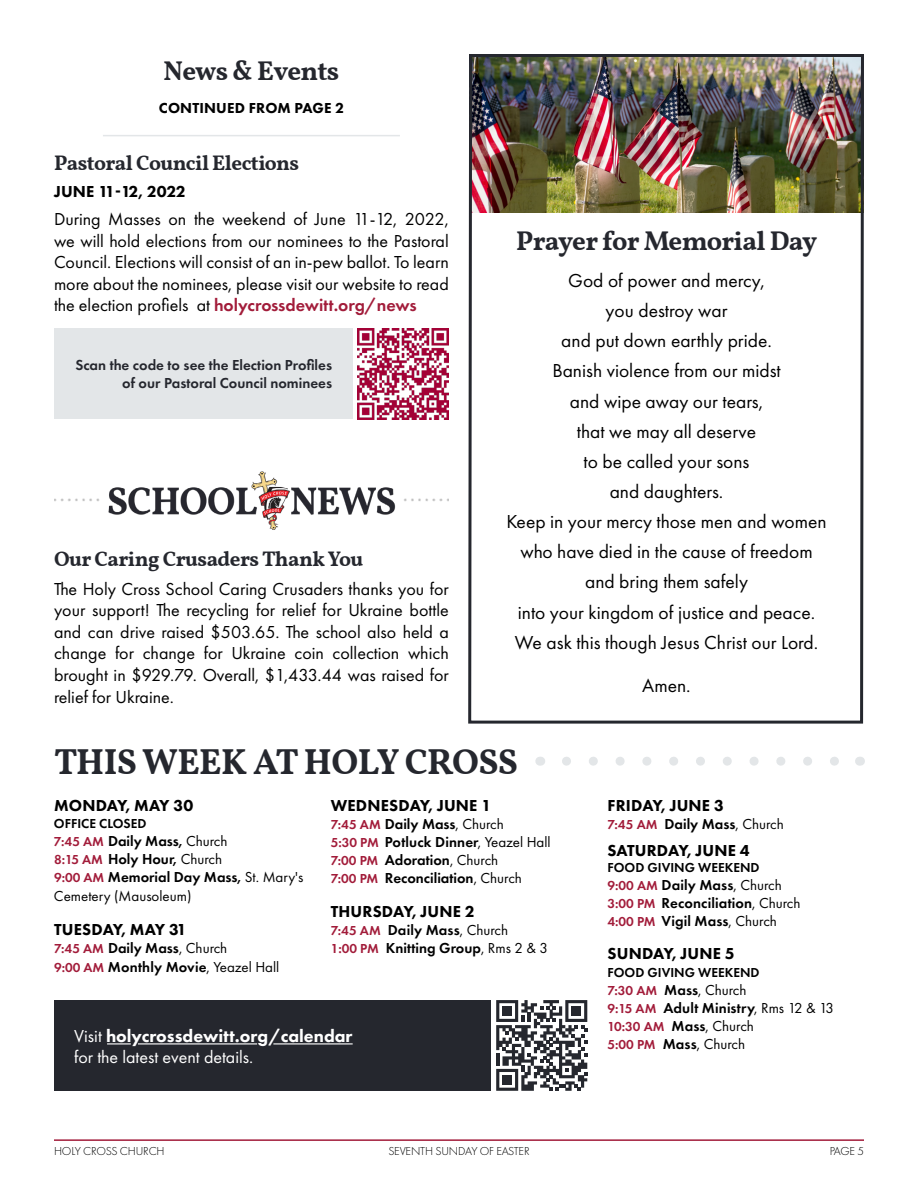
<style>
.page{position:relative;width:918px;height:1188px;background:#fff}
.page>*{position:absolute;margin:0;border:0;box-sizing:border-box;transform-origin:0 0}
.t1{font:700 36px "Vollkorn";letter-spacing:-.015em;color:#25272e}
.t2{font:700 27px "Vollkorn";letter-spacing:-.025em;color:#25272e}
.t3{font:700 21px "Vollkorn";letter-spacing:-.025em;color:#25272e}
.t4{font:19.5px/30.2px "Futura PT";color:#000;text-align:center}
.t5{font:18px/21.6px "Futura PT";color:#000;text-align:justify}
.t6{font:18px/21.6px "Futura PT";color:#fff}
.t7{font:800 16.5px "Futura PT";letter-spacing:.01em;color:#000}
.t8{font:600 15px/18px "Futura PT";color:#000}
.t9{font:600 15px/18px "Futura PT";color:#25272e;text-align:right}
.t10{font:15px "Futura PT";color:#000}
.t11{font:800 15px "Futura PT";letter-spacing:.01em;color:#000}
.t12{font:600 13.5px "Futura PT";color:#000}
.t13{font:600 13.5px "Futura PT";color:#a21c3a}
.t14{font:300 12px "Futura PT";letter-spacing:-.015em;color:#000}
.s1{font-weight:600;color:#a21c3a}
.s2{font-size:13.5px;color:#a21c3a}
.s3{font-weight:400}
.s4{font-weight:800}
.s5{font-size:15px;color:#000}
.s6{font-weight:400;font-size:15px;color:#000}
.s7{font-weight:600;font-size:13.5px;color:#a21c3a}
.s8{font-weight:600}
</style>
<div class="page">
<hr style="left:54px;top:1139px;width:810px;height:2px;background:#a21c3a">
<svg style="left:566px;top:757px;width:273px;height:9px"></svg>
<div style="left:54px;top:1000px;width:437px;height:91px;background:#25272e"></div>
<svg style="left:496px;top:1000px;width:91px;height:91px"></svg>
<svg style="left:107px;top:1043px;width:24px;height:1px"></svg>
<hr style="left:138px;top:1043px;width:119px;height:1px;background:#fff">
<hr style="left:273px;top:1043px;width:80px;height:1px;background:#fff">
<hr style="left:103px;top:135px;width:297px;height:1px;background:#e3e6e8">
<img style="left:468px;top:54px;width:396px;height:670px">
<div style="left:54px;top:328px;width:298px;height:91px;background:#e3e6e8"></div>
<img style="left:358px;top:328px;width:91px;height:91px">
<img style="left:54px;top:471px;width:395px;height:59px">
<h2 class="t2" style="left:163px;top:50px;width:177px">News &amp; Events</h2>
<p class="t11" style="left:159px;top:99px;width:187px">CONTINUED FROM PAGE 2</p>
<p class="t3" style="left:54px;top:147px;width:247px">Pastoral Council Elections</p>
<p class="t7" style="left:54px;top:181px;width:133px">JUNE 11-12, 2022</p>
<p class="t5" style="left:54px;top:208px;width:396px">During Masses on the weekend of June 11-12, 2022, we will hold elections from our nominees to the Pastoral Council. Elections will consist of an in-pew ballot. To learn more about the nominees, please visit our website to read the election profiels at <span class="s1">holycrossdewitt.org/news</span></p>
<p class="t9" style="left:75px;top:356px;width:258px">Scan the code to see the Election Profiles of our Pastoral Council nominees</p>
<p class="t3" style="left:54px;top:543px;width:311px">Our Caring Crusaders Thank You</p>
<p class="t5" style="left:54px;top:578px;width:396px">The Holy Cross School Caring Crusaders thanks you for your support! The recycling for relief for Ukraine bottle and can drive raised $503.65. The school also held a change for change for Ukraine coin collection which brought in $929.79. Overall, $1,433.44 was raised for relief for Ukraine.</p>
<h2 class="t2" style="left:516px;top:221px;width:303px">Prayer for Memorial Day</h2>
<p class="t4" style="left:506px;top:265px;width:322px">God of power and mercy,<br>you destroy war<br>and put down earthly pride.<br>Banish violence from our midst<br>and wipe away our tears,<br>that we may all deserve<br>to be called your sons<br>and daughters.<br>Keep in your mercy those men and women who have died in the cause of freedom and bring them safely<br>into your kingdom of justice and peace.<br>We ask this though Jesus Christ our Lord.</p>
<p class="t4" style="left:642px;top:671px;width:50px">Amen.</p>
<h1 class="t1" style="left:54px;top:734px;width:465px">THIS WEEK AT HOLY CROSS</h1>
<p class="t7" style="left:54px;top:796px;width:141px">MONDAY, MAY 30</p>
<p class="t12" style="left:54px;top:815px;width:94px">OFFICE CLOSED</p>
<p class="t8" style="left:54px;top:831px;width:251px"><span class="s2">7:45 AM</span> Daily Mass, <span class="s3">Church<br></span><span class="s2">8:15 AM</span> Holy Hour, <span class="s3">Church<br></span><span class="s2">9:00 AM</span> Memorial Day Mass, <span class="s3">St. Mary's</span></p>
<p class="t10" style="left:54px;top:887px;width:139px">Cemetery (Mausoleum)</p>
<p class="t7" style="left:54px;top:919px;width:134px">TUESDAY, MAY 31</p>
<p class="t8" style="left:54px;top:938px;width:227px;line-height:19.8px"><span class="s2">7:45 AM</span> Daily Mass<span class="s3">, Church<br></span><span class="s2">9:00 AM</span> Monthly Movie<span class="s3">, Yeazel Hall</span></p>
<p class="t7" style="left:331px;top:796px;width:162px">WEDNESDAY, JUNE 1</p>
<p class="t8" style="left:331px;top:815px;width:222px"><span class="s2">7:45 AM</span> Daily Mass<span class="s3">, Church<br></span><span class="s2">5:30 PM</span> Potluck Dinner<span class="s3">, Yeazel Hall<br></span><span class="s2">7:00 PM</span> Adoration<span class="s3">, Church<br></span><span class="s2">7:00 PM</span> Reconciliation<span class="s3">, Church</span></p>
<p class="t7" style="left:331px;top:901px;width:145px">THURSDAY, JUNE 2</p>
<p class="t8" style="left:331px;top:920px;width:219px"><span class="s2">7:45 AM</span> Daily Mass<span class="s3">, Church<br></span><span class="s2">1:00 PM</span> Knitting Group<span class="s3">, Rms 2 &amp; 3</span></p>
<p class="t6" style="left:74px;top:1025px;width:280px">Visit <span class="s4">holycrossdewitt.org/calendar </span>for the latest event details.</p>
<p class="t7" style="left:608px;top:796px;width:118px">FRIDAY, JUNE 3</p>
<p class="t8" style="left:608px;top:815px;width:178px"><span class="s2">7:45 AM</span> Daily Mass<span class="s3">, Church</span></p>
<p class="t7" style="left:608px;top:840px;width:144px">SATURDAY, JUNE 4</p>
<p class="t12" style="left:608px;top:859px;width:154px">FOOD GIVING WEEKEND</p>
<p class="t8" style="left:608px;top:876px;width:195px"><span class="s2">9:00 AM</span> Daily Mass<span class="s3">, Church<br></span><span class="s2">3:00 PM</span> Reconciliation<span class="s3">, Church<br></span><span class="s2">4:00 PM</span> Vigil Mass<span class="s3">, Church</span></p>
<p class="t7" style="left:608px;top:944px;width:129px">SUNDAY, JUNE 5</p>
<p class="t12" style="left:608px;top:964px;width:154px">FOOD GIVING WEEKEND</p>
<p class="t8" style="left:608px;top:981px;width:228px"><span class="s2">7:30 AM</span> Mass<span class="s3">, Church<br></span><span class="s2">9:15 AM</span> Adult Ministry<span class="s3">, Rms 12 &amp; 13</span></p>
<p class="t13" style="left:608px;top:1018px;width:148px">10:30 AM <span class="s5">Mass</span><span class="s6">, Church</span></p>
<p class="t10" style="left:608px;top:1035px;width:139px"><span class="s7">5:00 PM</span> <span class="s8">Mass</span>, Church</p>
<p class="t14" style="left:54px;top:1144px;width:112px">HOLY CROSS CHURCH</p>
<p class="t14" style="left:388px;top:1144px;width:143px">SEVENTH SUNDAY OF EASTER</p>
<p class="t14" style="left:830px;top:1144px;width:36px">PAGE 5</p>
</div>
